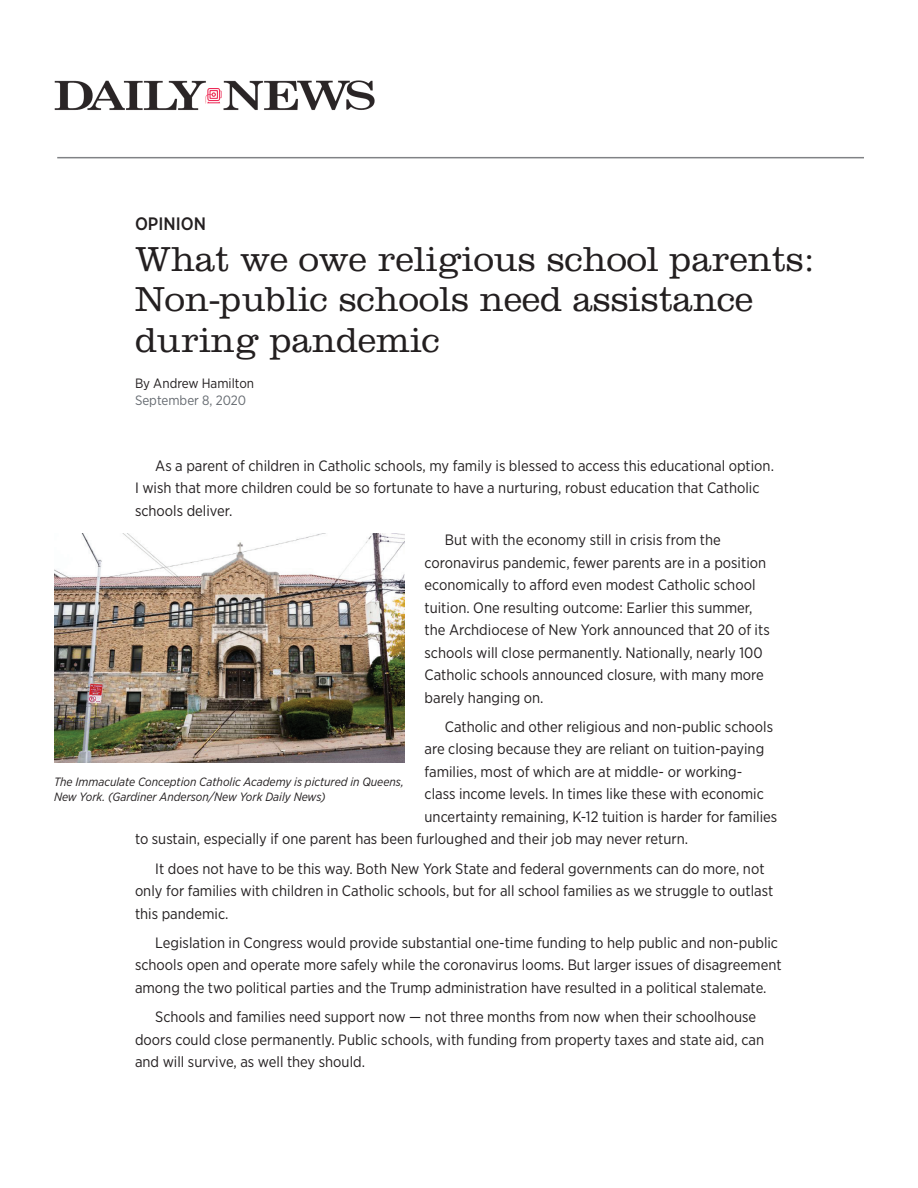
<style>
.page{position:relative;width:918px;height:1188px;background:#fff}
.page>*{position:absolute;margin:0;border:0;box-sizing:border-box;transform-origin:0 0}
.t1{font:300 36px/40.5px "Clarendon";color:#231f20}
.t2{font:500 18px "Gotham Narrow";color:#231f20}
.t3{font:15px/22.5px "Gotham Narrow";color:#231f20}
.t4{font:13.5px "Gotham Narrow";color:#231f20}
.t5{font:13.5px "Gotham Narrow";color:#676c72}
.t6{font:italic 12px/15px "Gotham Narrow";color:#231f20}
</style>
<div class="page">
<hr style="left:57px;top:157px;width:807px;height:1px;background:#808285">
<img style="left:54px;top:80px;width:321px;height:30px">
<img style="left:54px;top:533px;width:350px;height:230px">
<p class="t2" style="left:135px;top:213px;width:72px">OPINION</p>
<h1 class="t1" style="left:135px;top:238px;width:681px">What we owe religious school parents:<br>Non-public schools need assistance during pandemic</h1>
<p class="t4" style="left:135px;top:375px;width:121px">By Andrew Hamilton</p>
<p class="t5" style="left:135px;top:391px;width:113px">September 8, 2020</p>
<p class="t3" style="left:135px;top:454px;width:641px;text-indent:20px">As a parent of children in Catholic schools, my family is blessed to access this educational option.<br>I wish that more children could be so fortunate to have a nurturing, robust education that Catholic schools deliver.</p>
<p class="t3" style="left:425px;top:528px;width:347px;text-indent:20px">But with the economy still in crisis from the coronavirus pandemic, fewer parents are in a position economically to a˜ord even modest Catholic school tuition. One resulting outcome: Earlier this summer, the Archdiocese of New York announced that 20 of its schools will close permanently. Nationally, nearly 100<br>Catholic schools announced closure, with many more barely hanging on.</p>
<p class="t3" style="left:425px;top:715px;width:354px;text-indent:20px">Catholic and other religious and non-public schools are closing because they are reliant on tuition-paying families, most of which are at middle- or working-<br>class income levels. In times like these with economic uncertainty remaining, K-12 tuition is harder for families</p>
<p class="t3" style="left:135px;top:828px;width:555px">to sustain, especially if one parent has been furloughed and their job may never return.</p>
<p class="t3" style="left:135px;top:857px;width:640px;text-indent:20px">It does not have to be this way. Both New York State and federal governments can do more, not only for families with children in Catholic schools, but for all school families as we struggle to outlast this pandemic.</p>
<p class="t3" style="left:135px;top:931px;width:648px;text-indent:20px">Legislation in Congress would provide substantial one-time funding to help public and non-public schools open and operate more safely while the coronavirus looms. But larger issues of disagreement among the two political parties and the Trump administration have resulted in a political stalemate.</p>
<p class="t3" style="left:135px;top:1005px;width:631px;text-indent:20px">Schools and families need support now — not three months from now when their schoolhouse doors could close permanently. Public schools, with funding from property taxes and state aid, can and will survive, as well they should.</p>
<p class="t6" style="left:54px;top:774px;width:351px">The Immaculate Conception Catholic Academy is pictured in Queens,<br>New York. (Gardiner Anderson/New York Daily News)</p>
</div>
